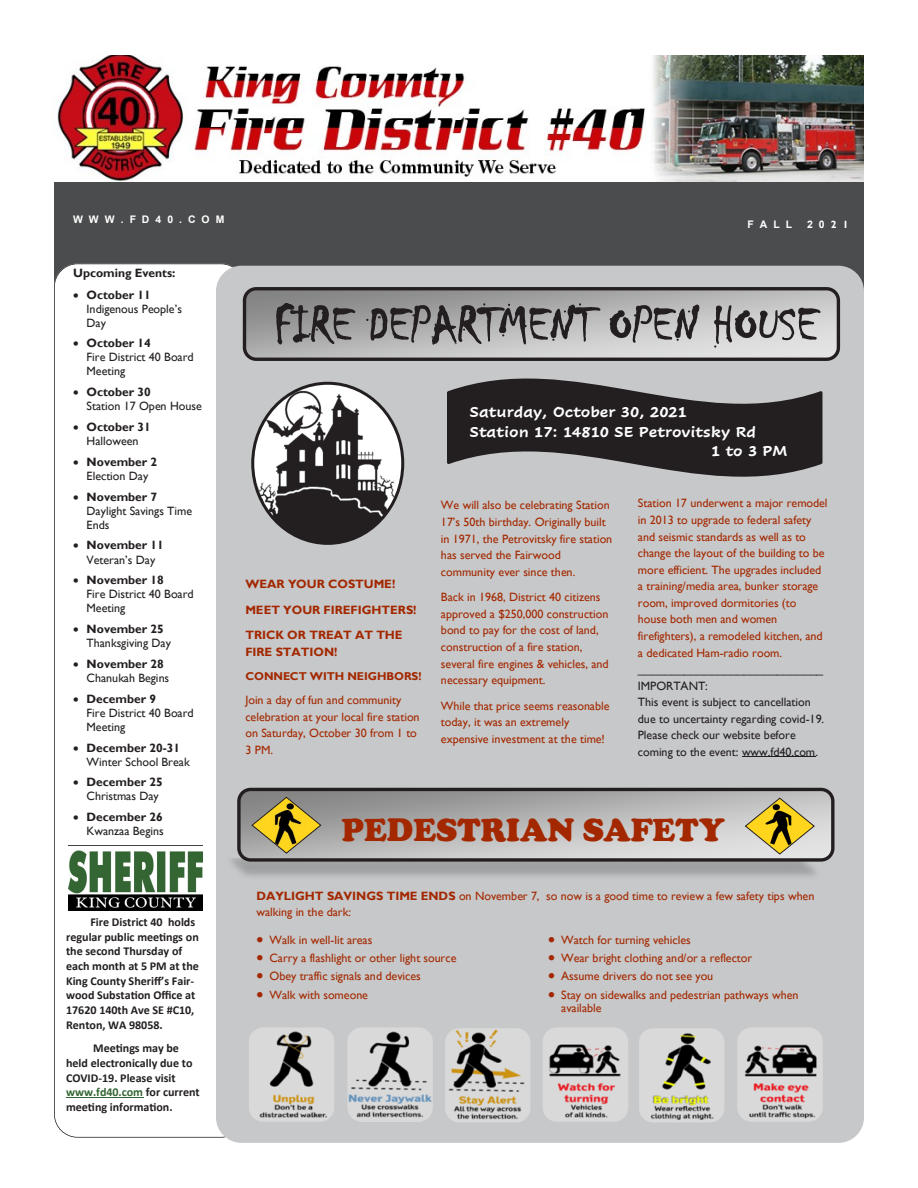
<style>
.page{position:relative;width:918px;height:1188px;background:#fff}
.page>*{position:absolute;margin:0;border:0;box-sizing:border-box;transform-origin:0 0}
.t1{font:51px "Chiller";color:#231f20}
.t2{font:900 33px "Cooper";color:#a32800}
.t3{font:700 15px "Cavolini";color:#fff}
.t4{font:12px/16.5px "Gill Sans";color:#a32800}
.t5{font:12px/13.8px "Gill Sans";color:#231f20}
.t6{font:700 12px/14.7px "Calibri";color:#231f20}
.t7{font:700 12px/25.5px "Gill Sans";letter-spacing:-.005em;color:#a32800}
.t8{font:700 12px/14.1px "Gill Sans";color:#231f20;text-align:center}
.t9{font:700 11.4px "Gill Sans";letter-spacing:-.005em;color:#a32800}
.t10{font:700 10.5px "Arial";letter-spacing:.57em;color:#fff}
.s1{font-weight:700}
.s2{font-weight:400}
.s3{color:#363}
.s4{font-family:"Gill Sans"}
.s5{color:#231f20}
</style>
<div class="page">
<div style="left:54px;top:240px;width:810px;height:46px;background:#4b4c4d"></div>
<svg style="left:54px;top:263px;width:190px;height:875px"></svg>
<div style="left:216px;top:266px;width:648px;height:877px;background:#c7c8ca;border-radius:26px"></div>
<hr style="left:742px;top:757px;width:73px;height:1px;background:#231f20">
<div style="left:54px;top:57px;width:810px;height:183px;background:#4b4c4d"></div>
<img style="left:69px;top:846px;width:133px;height:64px">
<hr style="left:66px;top:1098px;width:77px;height:1px;background:#363">
<img style="left:54px;top:56px;width:810px;height:126px">
<svg style="left:247px;top:291px;width:589px;height:66px"></svg>
<div style="left:243px;top:287px;width:597px;height:74px;border:3px solid #231f20;border-radius:12px"></div>
<div style="left:237px;top:788px;width:598px;height:74px;border:3px solid #231f20;border-radius:12px"></div>
<img style="left:253px;top:383px;width:150px;height:160px">
<div style="left:251px;top:382px;width:153px;height:163px;border:3px solid #231f20;border-radius:50%"></div>
<svg style="left:446px;top:349px;width:379px;height:128px;fill:#231f20"></svg>
<svg style="left:239px;top:789px;width:594px;height:71px"></svg>
<img style="left:249px;top:1028px;width:85px;height:94px">
<img style="left:347px;top:1028px;width:86px;height:94px">
<img style="left:445px;top:1028px;width:85px;height:94px">
<img style="left:543px;top:1028px;width:85px;height:94px">
<img style="left:639px;top:1028px;width:85px;height:94px">
<img style="left:737px;top:1028px;width:86px;height:94px">
<p class="t10" style="left:73px;top:212px;width:153px">WWW.FD40.COM</p>
<p class="t8" style="left:73px;top:266px;width:104px">Upcoming Events:</p>
<p class="t5" style="left:87px;top:288px;width:97px;text-indent:-14px">• <span class="s1">October 11<br></span>Indigenous People’s<br>Day</p>
<p class="t5" style="left:87px;top:337px;width:109px;text-indent:-14px">• <span class="s1">October 14<br></span>Fire District 40 Board<br>Meeting</p>
<p class="t5" style="left:87px;top:386px;width:117px;text-indent:-14px">• <span class="s1">October 30<br></span>Station 17 Open House</p>
<p class="t8" style="left:73px;top:420px;width:79px">• October 31<br><span class="s2">Halloween</span></p>
<p class="t5" style="left:73px;top:455px;width:86px;text-align:center">• <span class="s1">November 2<br></span>Election Day</p>
<p class="t5" style="left:87px;top:490px;width:107px;text-indent:-14px">• <span class="s1">November 7<br></span>Daylight Savings Time<br>Ends</p>
<p class="t5" style="left:73px;top:539px;width:92px;text-align:center">• <span class="s1">November 11<br></span>Veteran’s Day</p>
<p class="t5" style="left:87px;top:574px;width:109px;text-indent:-14px">• <span class="s1">November 18<br></span>Fire District 40 Board<br>Meeting</p>
<p class="t5" style="left:87px;top:622px;width:86px;text-indent:-14px">• <span class="s1">November 25<br></span>Thanksgiving Day</p>
<p class="t5" style="left:87px;top:657px;width:84px;text-indent:-14px">• <span class="s1">November 28<br></span>Chanukah Begins</p>
<p class="t5" style="left:87px;top:692px;width:109px;text-indent:-14px">• <span class="s1">December 9<br></span>Fire District 40 Board<br>Meeting</p>
<p class="t5" style="left:87px;top:741px;width:105px;text-indent:-14px">• <span class="s1">December 20-31<br></span>Winter School Break</p>
<p class="t5" style="left:87px;top:776px;width:78px;text-indent:-14px">• <span class="s1">December 25<br></span>Christmas Day</p>
<p class="t5" style="left:73px;top:811px;width:92px;text-align:right">• <span class="s1">December 26<br></span>Kwanzaa Begins</p>
<p class="t6" style="left:66px;top:915px;width:134px;text-indent:24px">Fire District 40 holds regular public meetings on the second Thursday of each month at 5 PM at the<br>King County Sheriff’s Fair&shy;wood Substation Office at<br>17620 140th Ave SE #C10,<br>Renton, WA 98058.</p>
<p class="t6" style="left:66px;top:1041px;width:135px;text-indent:27px">Meetings may be held electronically due to<br>COVID-19. Please visit <span class="s3">www.fd40.com</span> for current meeting information.</p>
<p class="t10" style="left:748px;top:217px;width:46px">FALL</p>
<p class="t10" style="left:807px;top:217px;width:43px">20<span class="s4">21</span></p>
<p class="t1" style="left:274px;top:298px;width:546px">FIRE DEPARTMENT OPEN HOUSE</p>
<p class="t7" style="left:245px;top:572px;width:173px">WEAR YOUR COSTUME!<br>MEET YOUR FIREFIGHTERS!<br>TRICK OR TREAT AT THE</p>
<p class="t7" style="left:245px;top:639px;width:94px">FIRE STATION!</p>
<p class="t9" style="left:245px;top:670px;width:178px">CONNECT WITH NEIGHBORS!</p>
<p class="t4" style="left:245px;top:692px;width:176px">Join a day of fun and community celebration at your local fire station on Saturday, October 30 from 1 to<br>3 PM.</p>
<p class="t3" style="left:470px;top:403px;width:219px">Saturday, October 30, 2021</p>
<p class="t3" style="left:470px;top:422px;width:288px">Station 17: 14810 SE Petrovitsky Rd</p>
<p class="t3" style="left:711px;top:441px;width:78px">1 to 3 PM</p>
<p class="t4" style="left:441px;top:497px;width:173px">We will also be celebrating Station<br>17’s 50th birthday. Originally built in 1971, the Petrovitsky fire station has served the Fairwood community ever since then.</p>
<p class="t4" style="left:441px;top:589px;width:169px">Back in 1968, District 40 citizens approved a $250,000 construction bond to pay for the cost of land, construction of a fire station, several fire engines &amp; vehicles, and necessary equipment.</p>
<p class="t4" style="left:441px;top:698px;width:170px">While that price seems reasonable today, it was an extremely expensive investment at the time!</p>
<p class="t4" style="left:638px;top:495px;width:191px">Station 17 underwent a major remodel in 2013 to upgrade to federal safety and seismic standards as well as to change the layout of the building to be more efficient. The upgrades included a training/media area, bunker storage room, improved dormitories (to house both men and women firefighters), a remodeled kitchen, and a dedicated Ham-radio room. <span class="s5">____________________________ IMPORTANT:<br>This event is subject to cancellation due to uncertainty regarding covid-19.<br>Please check our website before coming to the event: www.fd40.com.</span></p>
<p class="t2" style="left:342px;top:811px;width:385px">PEDESTRIAN SAFETY</p>
<p class="t4" style="left:256px;top:888px;width:560px"><span class="s1">DAYLIGHT SAVINGS TIME ENDS</span> on November 7, so now is a good time to review a few safety tips when walking in the dark:</p>
<p class="t4" style="left:256px;top:931px;width:118px">• Walk in well-lit areas</p>
<p class="t4" style="left:256px;top:950px;width:202px">• Carry a flashlight or other light source</p>
<p class="t4" style="left:256px;top:968px;width:166px">• Obey traffic signals and devices</p>
<p class="t4" style="left:256px;top:987px;width:113px">• Walk with someone</p>
<p class="t4" style="left:548px;top:931px;width:144px">• Watch for turning vehicles</p>
<p class="t4" style="left:548px;top:950px;width:206px">• Wear bright clothing and/or a reflector</p>
<p class="t4" style="left:548px;top:968px;width:167px">• Assume drivers do not see you</p>
<p class="t4" style="left:561px;top:988px;width:239px;line-height:13.8px;text-indent:-13px">• Stay on sidewalks and pedestrian pathways when available</p>
</div>
